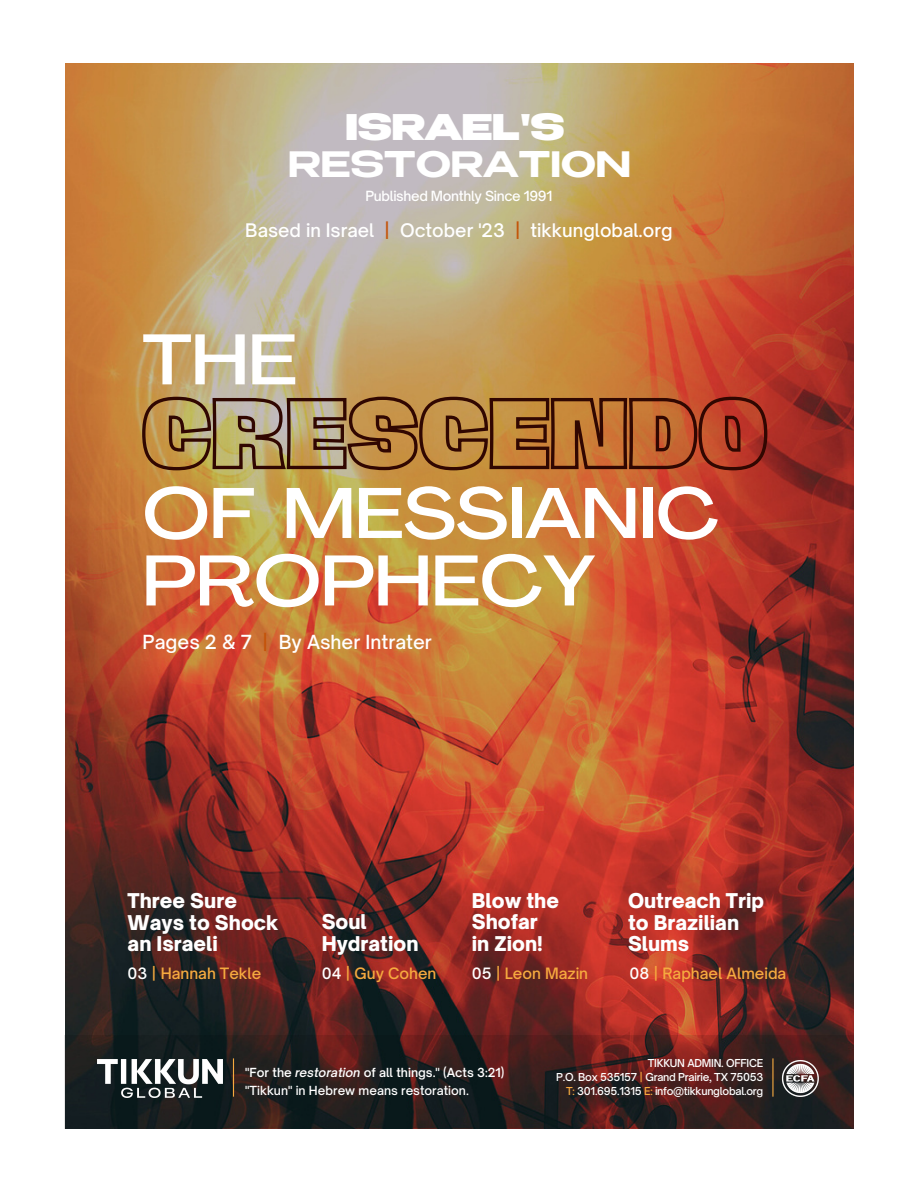
<style>
.page{position:relative;width:918px;height:1188px;background:#fff}
.page>*{position:absolute;margin:0;border:0;box-sizing:border-box;transform-origin:0 0}
.t1{font:500 expanded 70.5px/67.5px "Agrandir";color:#fff}
.t2{font:800 35.25px "Benzin";color:#fff}
.t3{font:600 34.95px "Benzin";color:#fff}
.t4{font:900 19.5px/21.3px "Open Sauce One";color:#fff}
.t5{font:500 18.6px "Open Sauce One";color:#fff}
.t6{font:500 17.85px "Open Sauce One";color:#fff}
.t7{font:500 15px "Open Sauce One";color:#f6aa3f}
.t8{font:500 13.5px "Open Sauce One";letter-spacing:-.025em;color:#fff}
.t9{font:600 12px "Open Sauce One";color:#fff}
.t10{font:500 12px "Open Sauce One";color:#fff}
.t11{font:500 10.5px "Open Sauce One";letter-spacing:-.025em;color:#fff}
.s1{color:#c45308}
.s2{color:#fff}
.s3{font-style:italic}
.s4{color:#f6aa3f}
</style>
<div class="page">
<img style="left:65px;top:64px;width:789px;height:971px">
<svg style="left:64px;top:1035px;width:790px;height:93px;background:#301e1e"></svg>
<img style="left:781px;top:1059px;width:39px;height:39px">
<img style="left:97px;top:1059px;width:125px;height:39px">
<hr style="left:233px;top:1058px;width:1px;height:39px;background:#f6aa3f">
<hr style="left:772px;top:1058px;width:2px;height:39px;background:#f6aa3f">
<svg style="left:140px;top:395px;width:629px;height:77px;background:#a46c3c"></svg>
<p class="t2" style="left:346px;top:114px;width:220px">ISRAEL'S</p>
<p class="t3" style="left:288px;top:150px;width:344px">RESTORATION</p>
<p class="t8" style="left:366px;top:188px;width:188px">Published Monthly Since 1991</p>
<p class="t6" style="left:245px;top:219px;width:429px">Based in Israel <span class="s1">|</span> October '23 <span class="s1">|</span> tikkunglobal.org</p>
<p class="t1" style="left:143px;top:333px;width:156px">THE</p>
<p class="t1" style="left:143px;top:487px;width:578px">OF MESSIANIC<br>PROPHECY</p>
<p class="t5" style="left:143px;top:631px;width:291px">Pages 2 &amp; 7 <span class="s1">|</span> By Asher Intrater</p>
<p class="t4" style="left:128px;top:890px;width:152px">Three Sure<br>Ways to Shock an Israeli</p>
<p class="t7" style="left:128px;top:964px;width:135px"><span class="s2">03</span> | Hannah Tekle</p>
<p class="t4" style="left:322px;top:911px;width:98px">Soul<br>Hydration</p>
<p class="t7" style="left:322px;top:964px;width:116px"><span class="s2">04</span> | Guy Cohen</p>
<p class="t4" style="left:472px;top:890px;width:89px">Blow the<br>Shofar</p>
<p class="t4" style="left:472px;top:932px;width:72px">in Zion!</p>
<p class="t7" style="left:472px;top:964px;width:118px"><span class="s2">05</span> | Leon Mazin</p>
<p class="t4" style="left:628px;top:890px;width:138px">Outreach Trip to Brazilian<br>Slums</p>
<p class="t7" style="left:629px;top:964px;width:158px"><span class="s2">08</span> | Raphael Almeida</p>
<p class="t9" style="left:245px;top:1065px;width:261px">"For the <span class="s3">restoration</span> of all things." (Acts 3:21)</p>
<p class="t11" style="left:648px;top:1057px;width:117px">TIKKUN ADMIN. OFFICE</p>
<p class="t11" style="left:556px;top:1071px;width:209px">P.O. Box 535157 <span class="s4">|</span> Grand Prairie, TX 75053</p>
<p class="t10" style="left:245px;top:1083px;width:225px">"Tikkun" in Hebrew means restoration.</p>
<p class="t11" style="left:566px;top:1085px;width:199px"><span class="s4">T:</span> 301.695.1315 <span class="s4">E:</span> info@tikkunglobal.org</p>
</div>
